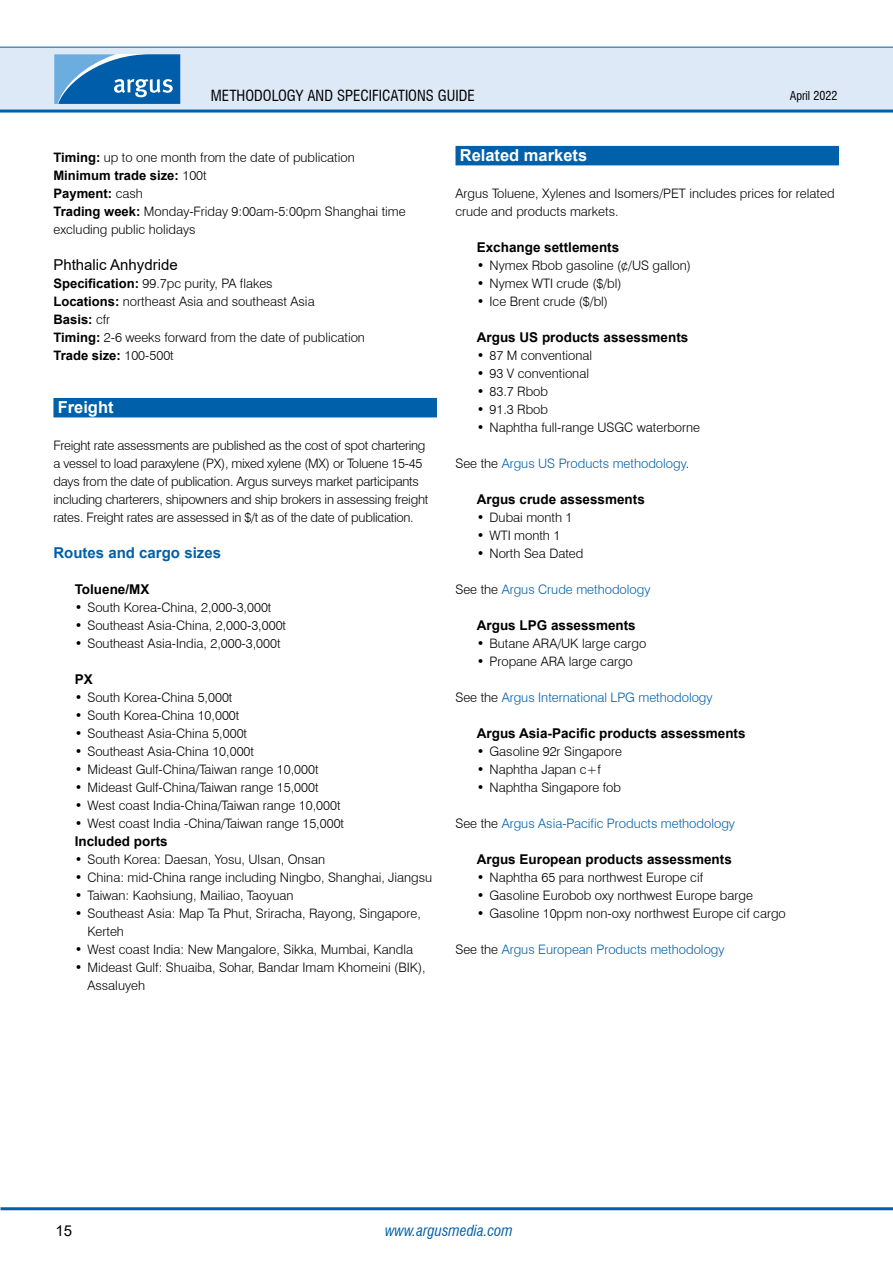
<style>
.page{position:relative;width:893px;height:1263px;background:#fff}
.page>*{position:absolute;margin:0;border:0;box-sizing:border-box;transform-origin:0 0}
.t1{font:700 16.5px "Arial";color:#fff}
.t2{font:condensed 15px "Swiss 721 BT";color:#000}
.t3{font:15px "Arial";color:#000}
.t4{font:700 15px "Arial";color:#0060a9}
.t5{font:italic condensed 15px "Swiss 721 BT";color:#0060a9}
.t6{font:700 13.5px "Arial";color:#000}
.t7{font:300 13.05px/18px "Swiss 721 BT";color:#000}
.t8{font:300 13.05px/18px "Swiss 721 BT";letter-spacing:-.02em;color:#000}
.t9{font:300 13.05px "Swiss 721 BT";color:#0060a9}
.t10{font:700 13.05px/18px "Arial";color:#000}
.t11{font:condensed 12px "Swiss 721 BT";color:#000}
.s1{font-family:"Arial";font-weight:700}
.s2{font-family:"Swiss 721 BT";font-weight:300}
.s3{color:#000}
</style>
<div class="page">
<div style="left:0;top:47px;width:893px;height:64px;background:#dee9f7"></div>
<hr style="left:0;top:110px;width:893px;height:3px;background:#0060a9">
<hr style="left:0;top:47px;width:893px;height:1px;background:#0060a9">
<hr style="left:1px;top:1207px;width:892px;height:3px;background:#0060a9">
<svg style="left:54px;top:54px;width:126px;height:50px;background:#317ebd"></svg>
<div style="left:53px;top:398px;width:384px;height:19px;background:#0060a9"></div>
<div style="left:455px;top:146px;width:384px;height:19px;background:#0060a9"></div>
<p class="t2" style="left:211px;top:86px;width:265px">METHODOLOGY AND SPECIFICATIONS GUIDE</p>
<p class="t11" style="left:790px;top:88px;width:49px">APRIL 2022</p>
<p class="t7" style="left:53px;top:148px;width:303px"><span class="s1">Timing:</span> up to one month from the date of publication</p>
<p class="t10" style="left:53px;top:167px;width:155px">Minimum trade size: <span class="s2">100t<br></span>Payment: <span class="s2">cash</span></p>
<p class="t7" style="left:53px;top:202px;width:354px"><span class="s1">Trading week:</span> Monday-Friday 9:00am-5:00pm Shanghai time excluding public holidays</p>
<p class="t3" style="left:53px;top:254px;width:126px">Phthalic Anhydride</p>
<p class="t7" style="left:53px;top:274px;width:263px"><span class="s1">Specification:</span> 99.7pc purity, PA flakes<br><span class="s1">Locations:</span> northeast Asia and southeast Asia</p>
<p class="t10" style="left:53px;top:311px;width:58px">Basis: <span class="s2">cfr</span></p>
<p class="t7" style="left:53px;top:328px;width:313px"><span class="s1">Timing:</span> 2-6 weeks forward from the date of publication</p>
<p class="t10" style="left:53px;top:347px;width:122px">Trade size: <span class="s2">100-500t</span></p>
<p class="t1" style="left:58px;top:396px;width:57px">Freight</p>
<p class="t8" style="left:53px;top:436px;width:376px">Freight rate assessments are published as the cost of spot chartering a vessel to load paraxylene (PX), mixed xylene (MX) or Toluene 15-45 days from the date of publication. Argus surveys market participants including charterers, shipowners and ship brokers in assessing freight rates. Freight rates are assessed in $/t as of the date of publication.</p>
<p class="t4" style="left:53px;top:542px;width:169px">Routes and cargo sizes</p>
<p class="t6" style="left:75px;top:580px;width:76px">Toluene/MX</p>
<p class="t7" style="left:75px;top:598px;width:198px">• South Korea-China, 2,000-3,000t</p>
<p class="t7" style="left:75px;top:616px;width:213px">• Southeast Asia-China, 2,000-3,000t</p>
<p class="t7" style="left:75px;top:634px;width:207px">• Southeast Asia-India, 2,000-3,000t</p>
<p class="t6" style="left:75px;top:670px;width:20px">PX</p>
<p class="t7" style="left:75px;top:688px;width:159px">• South Korea-China 5,000t</p>
<p class="t7" style="left:75px;top:706px;width:166px">• South Korea-China 10,000t</p>
<p class="t7" style="left:75px;top:724px;width:174px">• Southeast Asia-China 5,000t</p>
<p class="t7" style="left:75px;top:742px;width:181px">• Southeast Asia-China 10,000t</p>
<p class="t7" style="left:75px;top:760px;width:245px">• Mideast Gulf-China/Taiwan range 10,000t</p>
<p class="t7" style="left:75px;top:778px;width:245px">• Mideast Gulf-China/Taiwan range 15,000t</p>
<p class="t7" style="left:75px;top:796px;width:267px">• West coast India-China/Taiwan range 10,000t</p>
<p class="t7" style="left:75px;top:814px;width:271px">• West coast India -China/Taiwan range 15,000t</p>
<p class="t6" style="left:75px;top:832px;width:95px">Included ports</p>
<p class="t7" style="left:75px;top:850px;width:252px">• South Korea: Daesan, Yosu, Ulsan, Onsan</p>
<p class="t7" style="left:75px;top:868px;width:359px">• China: mid-China range including Ningbo, Shanghai, Jiangsu</p>
<p class="t7" style="left:75px;top:886px;width:220px">• Taiwan: Kaohsiung, Mailiao, Taoyuan</p>
<p class="t7" style="left:87px;top:904px;width:335px;text-indent:-13px">• Southeast Asia: Map Ta Phut, Sriracha, Rayong, Singapore,<br>Kerteh</p>
<p class="t7" style="left:75px;top:940px;width:340px">• West coast India: New Mangalore, Sikka, Mumbai, Kandla</p>
<p class="t7" style="left:87px;top:958px;width:340px;text-indent:-13px">• Mideast Gulf: Shuaiba, Sohar, Bandar Imam Khomeini (BIK),<br>Assaluyeh</p>
<p class="t1" style="left:460px;top:144px;width:129px">Related markets</p>
<p class="t7" style="left:455px;top:184px;width:381px">Argus Toluene, Xylenes and Isomers/PET includes prices for related crude and products markets.</p>
<p class="t6" style="left:477px;top:238px;width:144px">Exchange settlements</p>
<p class="t7" style="left:477px;top:256px;width:216px">• Nymex Rbob gasoline (¢/US gallon)</p>
<p class="t7" style="left:477px;top:274px;width:146px">• Nymex WTI crude ($/bl)</p>
<p class="t7" style="left:477px;top:292px;width:133px">• Ice Brent crude ($/bl)</p>
<p class="t6" style="left:477px;top:328px;width:213px">Argus US products assessments</p>
<p class="t7" style="left:477px;top:346px;width:117px">• 87 M conventional</p>
<p class="t7" style="left:477px;top:364px;width:114px">• 93 V conventional</p>
<p class="t7" style="left:477px;top:382px;width:73px">• 83.7 Rbob</p>
<p class="t7" style="left:477px;top:400px;width:73px">• 91.3 Rbob</p>
<p class="t7" style="left:477px;top:418px;width:225px">• Naphtha full-range USGC waterborne</p>
<p class="t9" style="left:455px;top:455px;width:235px"><span class="s3">See the</span> Argus US Products methodology<span class="s3">.</span></p>
<p class="t6" style="left:477px;top:490px;width:170px">Argus crude assessments</p>
<p class="t7" style="left:477px;top:508px;width:97px">• Dubai month 1</p>
<p class="t7" style="left:477px;top:526px;width:85px">• WTI month 1</p>
<p class="t7" style="left:477px;top:544px;width:108px">• North Sea Dated</p>
<p class="t9" style="left:455px;top:581px;width:197px"><span class="s3">See the</span> Argus Crude methodology</p>
<p class="t6" style="left:477px;top:616px;width:161px">Argus LPG assessments</p>
<p class="t7" style="left:477px;top:634px;width:171px">• Butane ARA/UK large cargo</p>
<p class="t7" style="left:477px;top:652px;width:158px">• Propane ARA large cargo</p>
<p class="t9" style="left:455px;top:689px;width:259px"><span class="s3">See the</span> Argus International LPG methodology</p>
<p class="t6" style="left:477px;top:724px;width:270px">Argus Asia-Pacific products assessments</p>
<p class="t7" style="left:477px;top:742px;width:147px">• Gasoline 92r Singapore</p>
<p class="t7" style="left:477px;top:760px;width:126px">• Naphtha Japan c+f</p>
<p class="t7" style="left:477px;top:778px;width:146px">• Naphtha Singapore fob</p>
<p class="t9" style="left:455px;top:815px;width:281px"><span class="s3">See the</span> Argus Asia-Pacific Products methodology</p>
<p class="t6" style="left:477px;top:850px;width:257px">Argus European products assessments</p>
<p class="t7" style="left:477px;top:868px;width:228px">• Naphtha 65 para northwest Europe cif</p>
<p class="t7" style="left:477px;top:886px;width:278px">• Gasoline Eurobob oxy northwest Europe barge</p>
<p class="t7" style="left:477px;top:904px;width:311px">• Gasoline 10ppm non-oxy northwest Europe cif cargo</p>
<p class="t9" style="left:455px;top:941px;width:271px"><span class="s3">See the</span> Argus European Products methodology</p>
<p class="t3" style="left:55px;top:1220px;width:18px">15</p>
<p class="t5" style="left:385px;top:1221px;width:129px">www.argusmedia.com</p>
</div>
